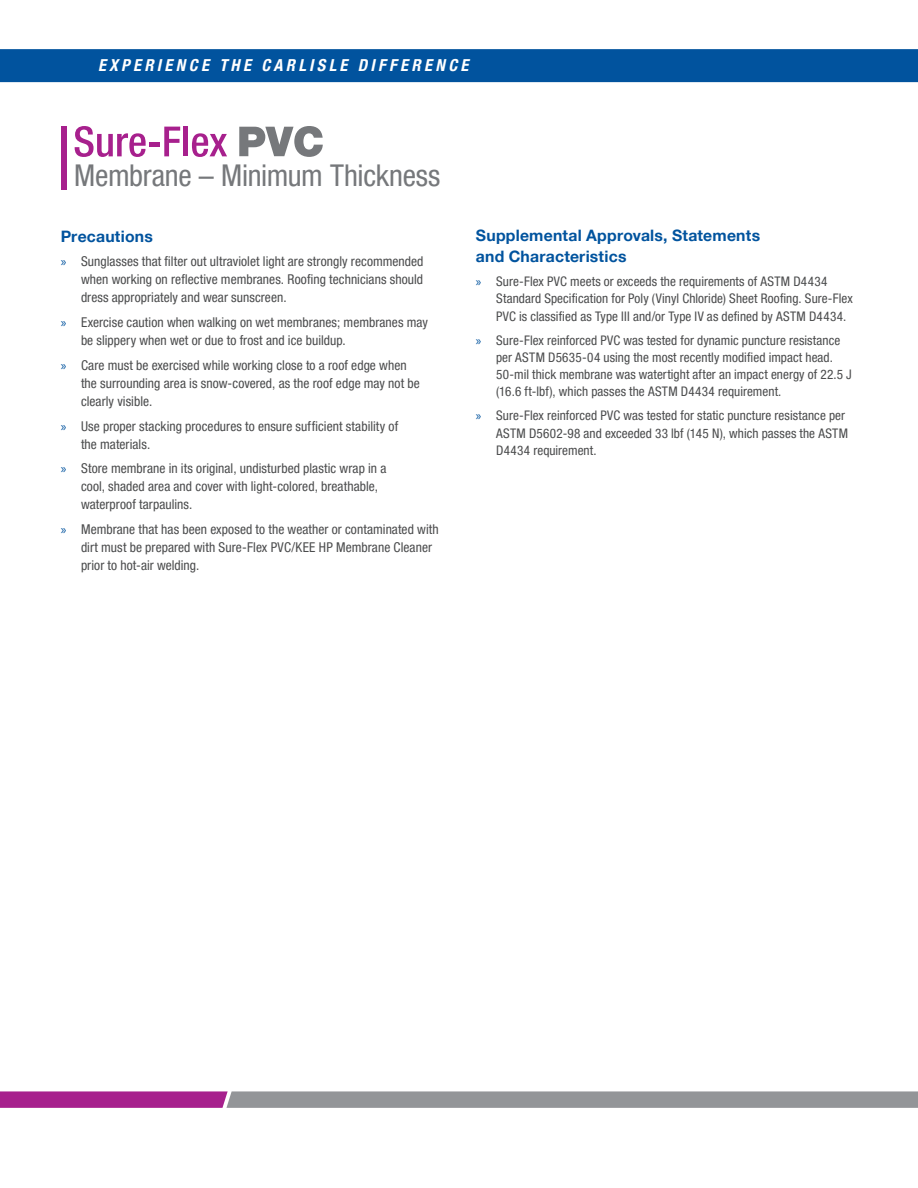
<style>
.page{position:relative;width:918px;height:1188px;background:#fff}
.page>*{position:absolute;margin:0;border:0;box-sizing:border-box;transform-origin:0 0}
.t1{font:condensed 30px "Helvetica Neue LT Pro";letter-spacing:-.01em;color:#76787b}
.t2{font:italic 700 condensed 16.5px "Helvetica Neue LT Pro";letter-spacing:.205em;color:#fff}
.t3{font:700 15.75px/21px "Helvetica Neue LT Pro";letter-spacing:.015em;color:#01539e}
.t4{font:condensed 13.5px/18px "Helvetica Neue LT Pro";letter-spacing:.005em;color:#4b4c4d}
.t5{font:condensed 13.2px/17.2px "Helvetica Neue LT Pro";letter-spacing:.005em;color:#4b4c4d}
.s1{font-family:"Myriad Pro";font-stretch:normal;color:#01539e}
</style>
<div class="page">
<div style="left:0;top:49px;width:918px;height:33px;background:#01539e"></div>
<svg style="left:239px;top:126px;width:84px;height:31px"></svg>
<svg style="left:75px;top:126px;width:71px;height:31px"></svg>
<hr style="left:149px;top:142px;width:11px;height:4px;background:#a7208d">
<svg style="left:164px;top:127px;width:16px;height:29px"></svg>
<hr style="left:184px;top:127px;width:4px;height:29px;background:#a7208d">
<svg style="left:192px;top:133px;width:35px;height:24px"></svg>
<div style="left:61px;top:126px;width:6px;height:64px;background:#a7208d"></div>
<svg style="left:0;top:1091px;width:918px;height:17px;background:#9b7d99"></svg>
<p class="t2" style="left:98px;top:55px;width:372px">EXPERIENCE THE CARLISLE DIFFERENCE</p>
<p class="t1" style="left:74px;top:157px;width:368px">Membrane – Minimum Thickness</p>
<p class="t3" style="left:61px;top:225px;width:94px">Precautions</p>
<p class="t4" style="left:81px;top:253px;width:344px;text-align:justify;text-indent:-20px"><span class="s1">»</span> Sunglasses that filter out ultraviolet light are strongly recommended when working on reflective membranes. Roofing technicians should dress appropriately and wear sunscreen.</p>
<p class="t4" style="left:81px;top:313px;width:348px;text-indent:-20px"><span class="s1">»</span> Exercise caution when walking on wet membranes; membranes may be slippery when wet or due to frost and ice buildup.</p>
<p class="t4" style="left:81px;top:356px;width:340px;text-indent:-20px"><span class="s1">»</span> Care must be exercised while working close to a roof edge when the surrounding area is snow-covered, as the roof edge may not be clearly visible.</p>
<p class="t4" style="left:81px;top:417px;width:319px;text-indent:-20px"><span class="s1">»</span> Use proper stacking procedures to ensure sufficient stability of the materials.</p>
<p class="t4" style="left:81px;top:460px;width:307px;text-indent:-20px"><span class="s1">»</span> Store membrane in its original, undisturbed plastic wrap in a cool, shaded area and cover with light-colored, breathable, waterproof tarpaulins.</p>
<p class="t4" style="left:81px;top:520px;width:359px;text-indent:-20px"><span class="s1">»</span> Membrane that has been exposed to the weather or contaminated with dirt must be prepared with Sure-Flex PVC/KEE HP Membrane Cleaner prior to hot-air welding.</p>
<p class="t3" style="left:476px;top:225px;width:286px">Supplemental Approvals, Statements and Characteristics</p>
<p class="t5" style="left:496px;top:273px;width:358px;text-indent:-20px"><span class="s1">»</span> Sure-Flex PVC meets or exceeds the requirements of ASTM D4434<br>Standard Specification for Poly (Vinyl Chloride) Sheet Roofing. Sure-Flex<br>PVC is classified as Type III and/or Type IV as defined by ASTM D4434.</p>
<p class="t5" style="left:496px;top:331px;width:357px;text-indent:-20px"><span class="s1">»</span> Sure-Flex reinforced PVC was tested for dynamic puncture resistance per ASTM D5635-04 using the most recently modified impact head.<br>50-mil thick membrane was watertight after an impact energy of 22.5 J (16.6 ft-lbf), which passes the ASTM D4434 requirement.</p>
<p class="t5" style="left:496px;top:407px;width:353px;text-indent:-20px"><span class="s1">»</span> Sure-Flex reinforced PVC was tested for static puncture resistance per<br>ASTM D5602-98 and exceeded 33 lbf (145 N), which passes the ASTM<br>D4434 requirement.</p>
</div>
